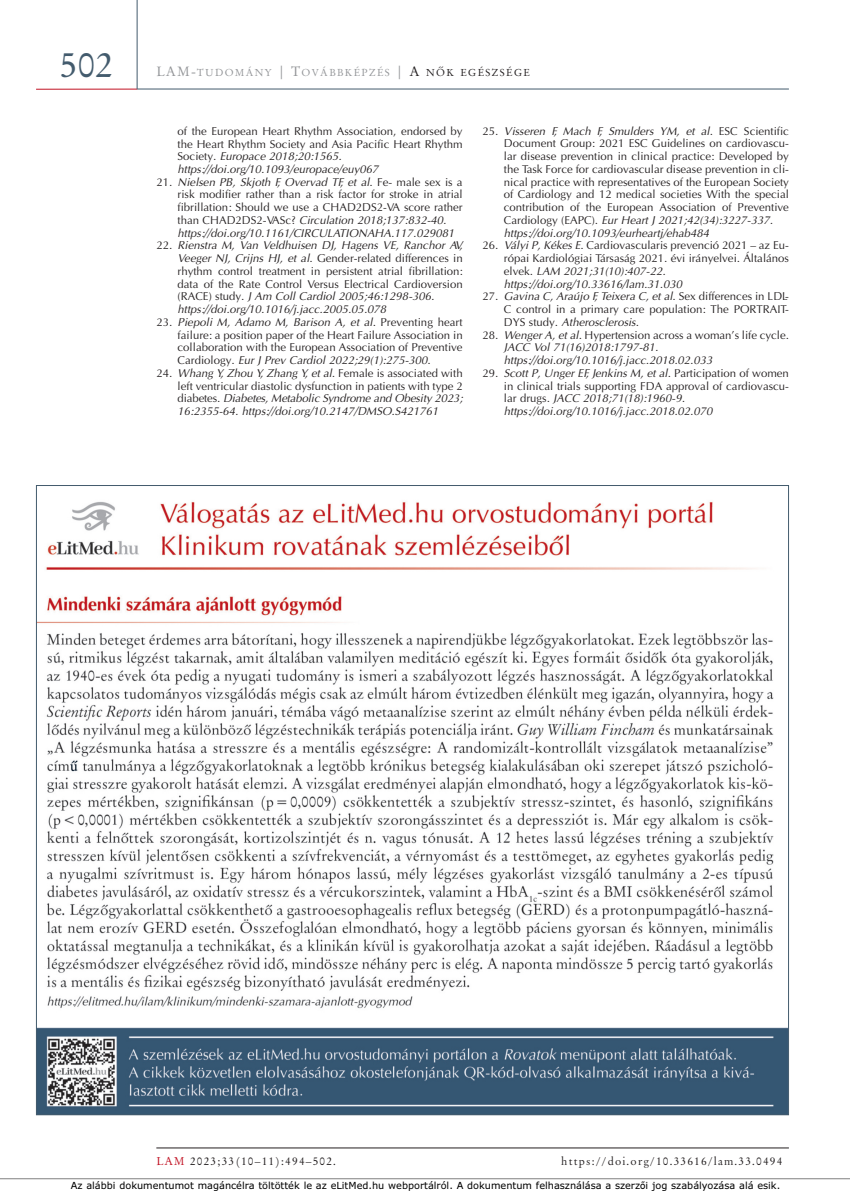
<style>
.page{position:relative;width:851px;height:1192px;background:#fff}
.page>*{position:absolute;margin:0;border:0;box-sizing:border-box;transform-origin:0 0}
.t1{font:36px "Original Garamond HU Normal";color:#435b6d}
.t2{font:11.4px/12.8px "H Optima Plain";color:#231f20}
.t3{font:italic 11.4px/12.8px "H Optima";color:#231f20}
.t4{font:11.4px "Original Garamond HU Normal";letter-spacing:.1em;color:#231f20}
.t5{font:10.2px "Original Garamond HU Normal";letter-spacing:.135em;color:#939598}
.t6{font:9.75px "TT3610 O00";color:#000}
.s1{font-size:13.5px}
.s2{font-size:13.5px;color:#231f20}
.s3{color:#231f20}
.s4{font-family:"H Optima Plain";font-style:normal}
.s5{font-family:"H Optima";font-style:italic}
.s6{color:#c11223}
.s7{font-family:"Gill";font-size:11.7px}
</style>
<div class="page">
<hr style="left:36px;top:89px;width:101px;height:1px;background:#c11223">
<hr style="left:156px;top:1148px;width:633px;height:1px;background:#231f20">
<hr style="left:137px;top:0;width:1px;height:89px;background:#435b6d">
<hr style="left:137px;top:89px;width:652px;height:1px;background:#435b6d">
<img style="left:38px;top:501px;width:749px;height:612px">
<hr style="left:0;top:1178px;width:849px;height:1px;background:#808080">
<h1 class="t1" style="left:59px;top:49px;width:55px">502</h1>
<p class="t5" style="left:156px;top:68px;width:375px"><span class="s1">LAM-</span>TUDOMÁNY <span class="s1">| T</span>OVÁBBKÉPZÉS <span class="s1">|</span> <span class="s2">A</span> <span class="s3">NÔK EGÉSZSÉGE</span></p>
<p class="t2" style="left:178px;top:124px;width:286px">of the European Heart Rhythm Association, endorsed by the Heart Rhythm Society and Asia Pacific Heart Rhythm</p>
<p class="t3" style="left:178px;top:150px;width:202px"><span class="s4">Society.</span> Europace 2018;20:1565. https://doi.org/10.1093/europace/euy067</p>
<p class="t3" style="left:156px;top:175px;width:308px"><span class="s4">21.</span> Nielsen PB, Skjoth F, Overvad TF, et al<span class="s4">. Fe- male sex is a</span></p>
<p class="t2" style="left:178px;top:188px;width:286px">risk modifier rather than a risk factor for stroke in atrial fibrillation: Should we use a CHAD2DS2-VA score rather</p>
<p class="t3" style="left:178px;top:214px;width:278px"><span class="s4">than CHAD2DS2-VASc?</span> Circulation 2018;137:832-40. https://doi.org/10.1161/CIRCULATIONAHA.117.029081</p>
<p class="t3" style="left:156px;top:239px;width:308px"><span class="s4">22.</span> Rienstra M, Van Veldhuisen DJ, Hagens VE, Ranchor AV,</p>
<p class="t2" style="left:178px;top:252px;width:287px;text-align:justify"><span class="s5">Veeger NJ, Crijns HJ, et al</span>. Gender-related differences in rhythm control treatment in persistent atrial fibrillation: data of the Rate Control Versus Electrical Cardioversion</p>
<p class="t3" style="left:178px;top:290px;width:258px"><span class="s4">(RACE) study.</span> J Am Coll Cardiol 2005;46:1298-306. https://doi.org/10.1016/j.jacc.2005.05.078</p>
<p class="t3" style="left:156px;top:316px;width:308px"><span class="s4">23.</span> Piepoli M, Adamo M, Barison A, et al<span class="s4">. Preventing heart</span></p>
<p class="t2" style="left:178px;top:328px;width:286px">failure: a position paper of the Heart Failure Association in collaboration with the European Association of Preventive</p>
<p class="t3" style="left:178px;top:354px;width:255px"><span class="s4">Cardiology.</span> Eur J Prev Cardiol 2022;29(1):275-300<span class="s4">.</span></p>
<p class="t2" style="left:156px;top:367px;width:308px;text-align:right">24. <span class="s5">Whang Y, Zhou Y, Zhang Y, et al.</span> Female is associated with left ventricular diastolic dysfunction in patients with type 2</p>
<p class="t3" style="left:178px;top:392px;width:286px"><span class="s4">diabetes.</span> Diabetes, Metabolic Syndrome and Obesity 2023;<br>16:2355-64. https://doi.org/10.2147/DMSO.S421761</p>
<p class="t3" style="left:482px;top:124px;width:308px"><span class="s4">25.</span> Visseren F, Mach F, Smulders YM, et al<span class="s4">. ESC Scientific</span></p>
<p class="t2" style="left:504px;top:137px;width:286px;text-align:justify">Document Group: 2021 ESC Guidelines on cardiovascu&shy;lar disease prevention in clinical practice: Developed by the Task Force for cardiovascular disease prevention in cli&shy;nical practice with representatives of the European Society of Cardiology and 12 medical societies With the special contribution of the European Association of Preventive</p>
<p class="t3" style="left:504px;top:214px;width:270px"><span class="s4">Cardiology (EAPC).</span> Eur Heart J 2021;42(34):3227-337. https://doi.org/10.1093/eurheartj/ehab484</p>
<p class="t2" style="left:482px;top:239px;width:308px;text-align:right">26. <span class="s5">Vályi P, Kékes E</span>. Cardiovascularis prevenció 2021 – az Eu - rópai Kardiológiai Társaság 2021. évi irányelvei. Ál talános</p>
<p class="t3" style="left:504px;top:265px;width:180px"><span class="s4">elvek.</span> LAM 2021;31(10):407-22. https://doi.org/10.33616/lam.31.030</p>
<p class="t3" style="left:482px;top:290px;width:308px"><span class="s4">27.</span> Gavina C, Araújo F, Teixera C, et al<span class="s4">. Sex differences in LDL-</span></p>
<p class="t2" style="left:504px;top:303px;width:286px">C control in a primary care population: The PORTRAIT-</p>
<p class="t3" style="left:504px;top:316px;width:136px"><span class="s4">DYS study.</span> Atherosclerosis<span class="s4">.</span></p>
<p class="t2" style="left:482px;top:328px;width:308px">28. <span class="s5">Wenger A, et al</span>. Hypertension across a woman’s life cycle.</p>
<p class="t3" style="left:504px;top:341px;width:210px">JACC Vol 71(16)2018:1797-81. https://doi.org/10.1016/j.jacc.2018.02.033</p>
<p class="t3" style="left:482px;top:366px;width:308px"><span class="s4">29.</span> Scott P, Unger EF, Jenkins M, et al<span class="s4">. Participation of women</span></p>
<p class="t2" style="left:504px;top:379px;width:286px">in clinical trials supporting FDA approval of cardiovascu-</p>
<p class="t3" style="left:504px;top:392px;width:210px"><span class="s4">lar drugs.</span> JACC 2018;71(18):1960-9. https://doi.org/10.1016/j.jacc.2018.02.070</p>
<p class="t4" style="left:156px;top:1156px;width:181px"><span class="s6">LAM</span> 2023;33(10–11):494–502.</p>
<p class="t4" style="left:561px;top:1156px;width:223px">https://doi.org/10.33616/lam.33.0494</p>
<p class="t6" style="left:71px;top:1182px;width:711px">Az alábbi dokumentumot magáncélra töltötték le az eLitMed.hu webportálról. A dokumentum felhasználása a szerz<span class="s7">ô</span>i jog szabályozása alá esik.</p>
</div>
